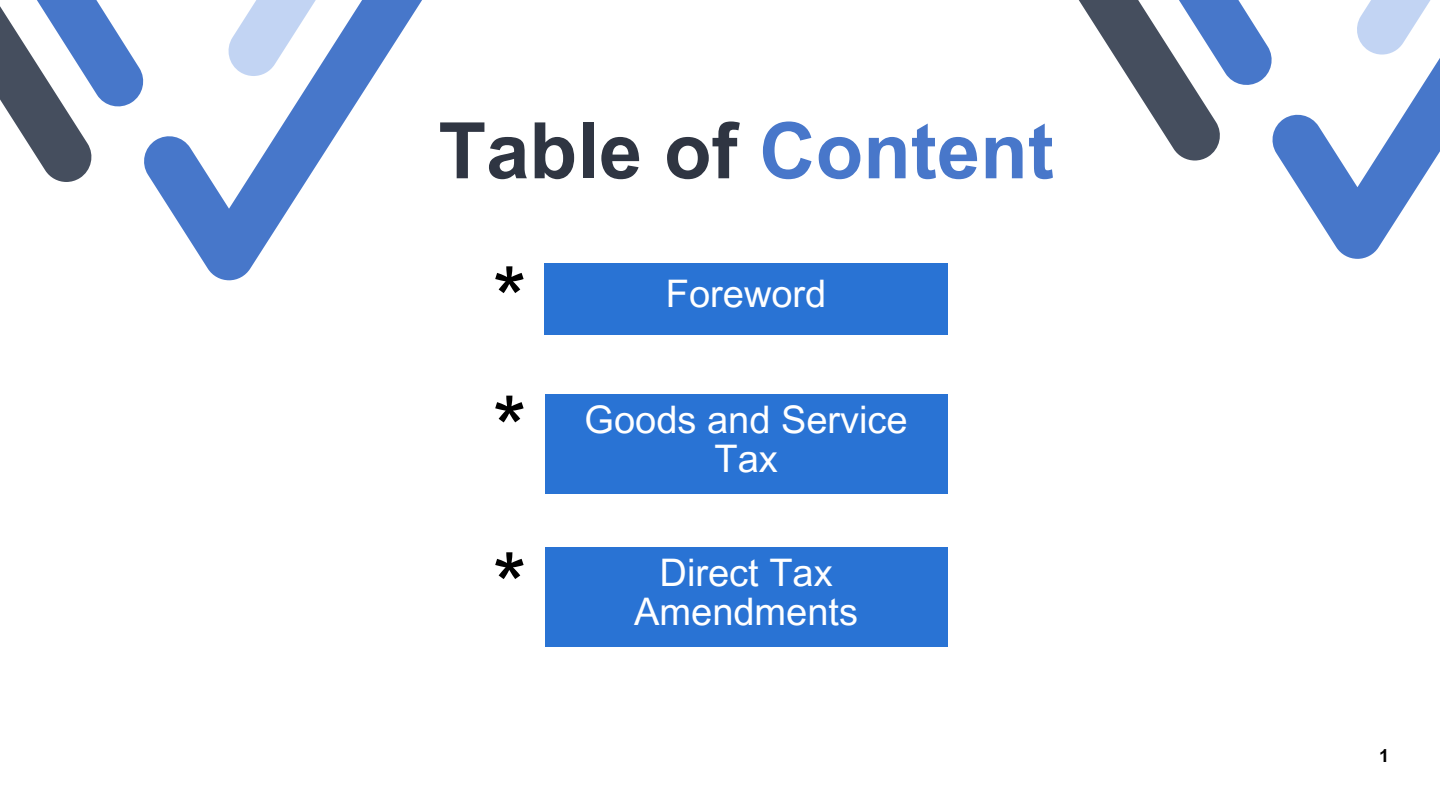
<style>
.page{position:relative;width:1440px;height:810px;background:#fff}
.page>*{position:absolute;margin:0;border:0;box-sizing:border-box;transform-origin:0 0}
.t1{font:88px "Arial MT Pro";color:#000}
.t2{font:700 78px "Arial MT Pro";color:#2f3542}
.t3{font:38px/39px "Arial MT Pro";color:#fff;text-align:center}
.t4{font:700 18px "Arial MT Pro";color:#000}
.s1{color:#4877ca}
</style>
<div class="page">
<svg style="left:1223px;top:0;width:217px;height:259px"></svg>
<svg style="left:1079px;top:0;width:144px;height:161px"></svg>
<svg style="left:1353px;top:0;width:87px;height:55px"></svg>
<div style="left:545px;top:263px;width:403px;height:71px;background:#2973d4"></div>
<div style="left:545px;top:394px;width:403px;height:100px;background:#2973d4"></div>
<div style="left:545px;top:547px;width:403px;height:100px;background:#2973d4"></div>
<svg style="left:95px;top:0;width:450px;height:280px"></svg>
<svg style="left:0;top:0;width:95px;height:182px"></svg>
<svg style="left:225px;top:0;width:273px;height:76px"></svg>
<p class="t2" style="left:439px;top:122px;width:617px">Table of <span class="s1">Content</span></p>
<p class="t1" style="left:492px;top:267px;width:36px">*</p>
<h1 class="t1" style="left:492px;top:396px;width:36px">*</h1>
<p class="t1" style="left:492px;top:552px;width:36px">*</p>
<p class="t3" style="left:666px;top:279px;width:162px">Foreword</p>
<p class="t3" style="left:585px;top:405px;width:325px">Goods and Service<br>Tax</p>
<p class="t3" style="left:634px;top:558px;width:225px">Direct Tax<br>Amendments</p>
<p class="t4" style="left:1379px;top:749px;width:12px">1</p>
</div>
